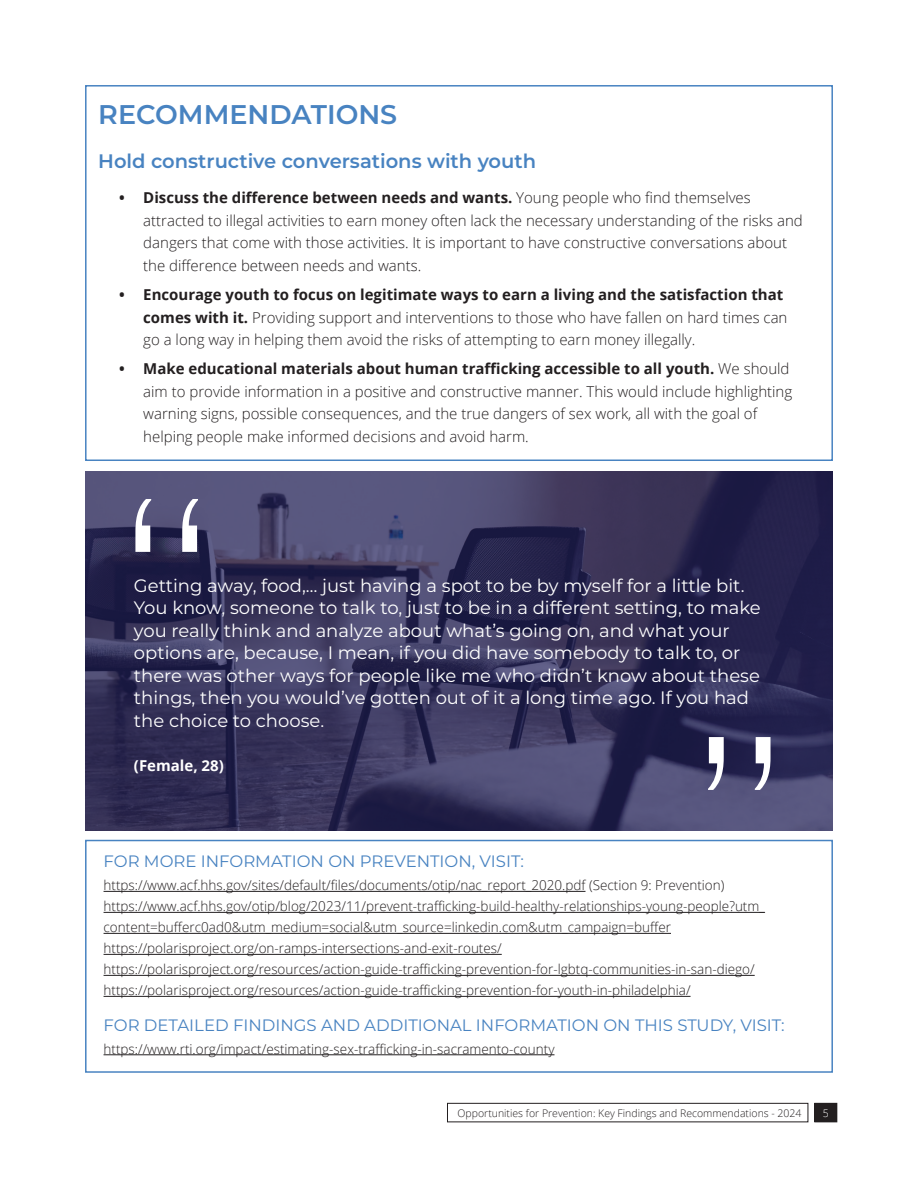
<style>
.page{position:relative;width:918px;height:1188px;background:#fff}
.page>*{position:absolute;margin:0;border:0;box-sizing:border-box;transform-origin:0 0}
.Body{font:300 225px "Axia Stencil";color:#fff}
.Heading{font:600 27px "Montserrat";color:#4883c1}
.Head2{font:600 19.5px "Montserrat";color:#4883c1}
.Body-2{font:18px/22.5px "Montserrat";color:#fff}
.Body-3{font:16.5px "Montserrat";color:#4883c1}
.bullet{font:300 15px/22.5px "Open Sans";color:#231f20}
.Body-4{font:700 15px "Open Sans";color:#fff}
.Body-5{font:300 13.5px/21px "Open Sans";color:#231f20}
.t1{font:300 10.5px "Open Sans";color:#231f20}
.t2{font:300 10.5px "Open Sans";color:#fff}
.s1{font-weight:700}
</style>
<div class="page">
<div style="left:815px;top:1103px;width:22px;height:19px;background:#231f20"></div>
<div style="left:814px;top:1103px;width:23px;height:19px;border:1px solid #231f20"></div>
<div style="left:447px;top:1103px;width:361px;height:19px;border:1px solid #231f20"></div>
<img style="left:85px;top:472px;width:747px;height:359px">
<hr style="left:104px;top:891px;width:482px;height:1px;background:#231f20">
<hr style="left:104px;top:912px;width:661px;height:1px;background:#231f20">
<hr style="left:104px;top:933px;width:567px;height:1px;background:#231f20">
<hr style="left:104px;top:954px;width:398px;height:1px;background:#231f20">
<hr style="left:104px;top:975px;width:651px;height:1px;background:#231f20">
<hr style="left:104px;top:996px;width:587px;height:1px;background:#231f20">
<hr style="left:104px;top:1054px;width:450px;height:1px;background:#231f20">
<div style="left:85px;top:840px;width:748px;height:233px;border:2px solid #4883c1"></div>
<div style="left:85px;top:85px;width:748px;height:376px;border:2px solid #4883c1"></div>
<p class="Heading" style="left:98px;top:95px;width:300px">RECOMMENDATIONS</p>
<p class="Head2" style="left:98px;top:147px;width:439px">Hold constructive conversations with youth</p>
<p class="bullet" style="left:143px;top:186px;width:661px;text-indent:-24px"><span class="s1">• Discuss the difference between needs and wants.</span> Young people who find themselves attracted to illegal activities to earn money often lack the necessary understanding of the risks and dangers that come with those activities. It is important to have constructive conversations about the difference between needs and wants.</p>
<p class="bullet" style="left:143px;top:283px;width:646px;text-indent:-24px"><span class="s1">• Encourage youth to focus on legitimate ways to earn a living and the satisfaction that comes with it.</span> Providing support and interventions to those who have fallen on hard times can go a long way in helping them avoid the risks of attempting to earn money illegally.</p>
<p class="bullet" style="left:143px;top:357px;width:651px;text-indent:-24px"><span class="s1">• Make educational materials about human trafficking accessible to all youth.</span> We should aim to provide information in a positive and constructive manner. This would include highlighting warning signs, possible consequences, and the true dangers of sex work, all with the goal of helping people make informed decisions and avoid harm.</p>
<p class="Body" style="left:115px;top:443px;width:105px">“</p>
<p class="Body-2" style="left:134px;top:573px;width:628px">Getting away, food,… just having a spot to be by myself for a little bit.<br>You know, someone to talk to, just to be in a different setting, to make you really think and analyze about what’s going on, and what your options are, because, I mean, if you did have somebody to talk to, or there was other ways for people like me who didn’t know about these things, then you would’ve gotten out of it a long time ago. If you had the choice to choose.</p>
<p class="Body-4" style="left:134px;top:755px;width:91px">(Female, 28)</p>
<p class="Body" style="left:688px;top:681px;width:105px">”</p>
<p class="Body-3" style="left:104px;top:850px;width:422px">FOR MORE INFORMATION ON PREVENTION, VISIT:</p>
<p class="Body-5" style="left:104px;top:875px;width:663px">https://www.acf.hhs.gov/sites/default/files/documents/otip/nac_report_2020.pdf (Section 9: Prevention) https://www.acf.hhs.gov/otip/blog/2023/11/prevent-trafficking-build-healthy-relationships-young-people?utm_ content=bufferc0ad0&amp;utm_medium=social&amp;utm_source=linkedin.com&amp;utm_campaign=buffer</p>
<p class="Body-5" style="left:104px;top:938px;width:400px">https://polarisproject.org/on-ramps-intersections-and-exit-routes/</p>
<p class="Body-5" style="left:104px;top:959px;width:653px">https://polarisproject.org/resources/action-guide-trafficking-prevention-for-lgbtq-communities-in-san-diego/</p>
<p class="Body-5" style="left:104px;top:980px;width:589px">https://polarisproject.org/resources/action-guide-trafficking-prevention-for-youth-in-philadelphia/</p>
<p class="Body-3" style="left:104px;top:1013px;width:683px">FOR DETAILED FINDINGS AND ADDITIONAL INFORMATION ON THIS STUDY, VISIT:</p>
<p class="Body-5" style="left:104px;top:1038px;width:453px">https://www.rti.org/impact/estimating-sex-trafficking-in-sacramento-county</p>
<p class="t1" style="left:458px;top:1106px;width:346px">Opportunities for Prevention: Key Findings and Recommendations - 2024</p>
<p class="t2" style="left:823px;top:1106px;width:7px">5</p>
</div>
